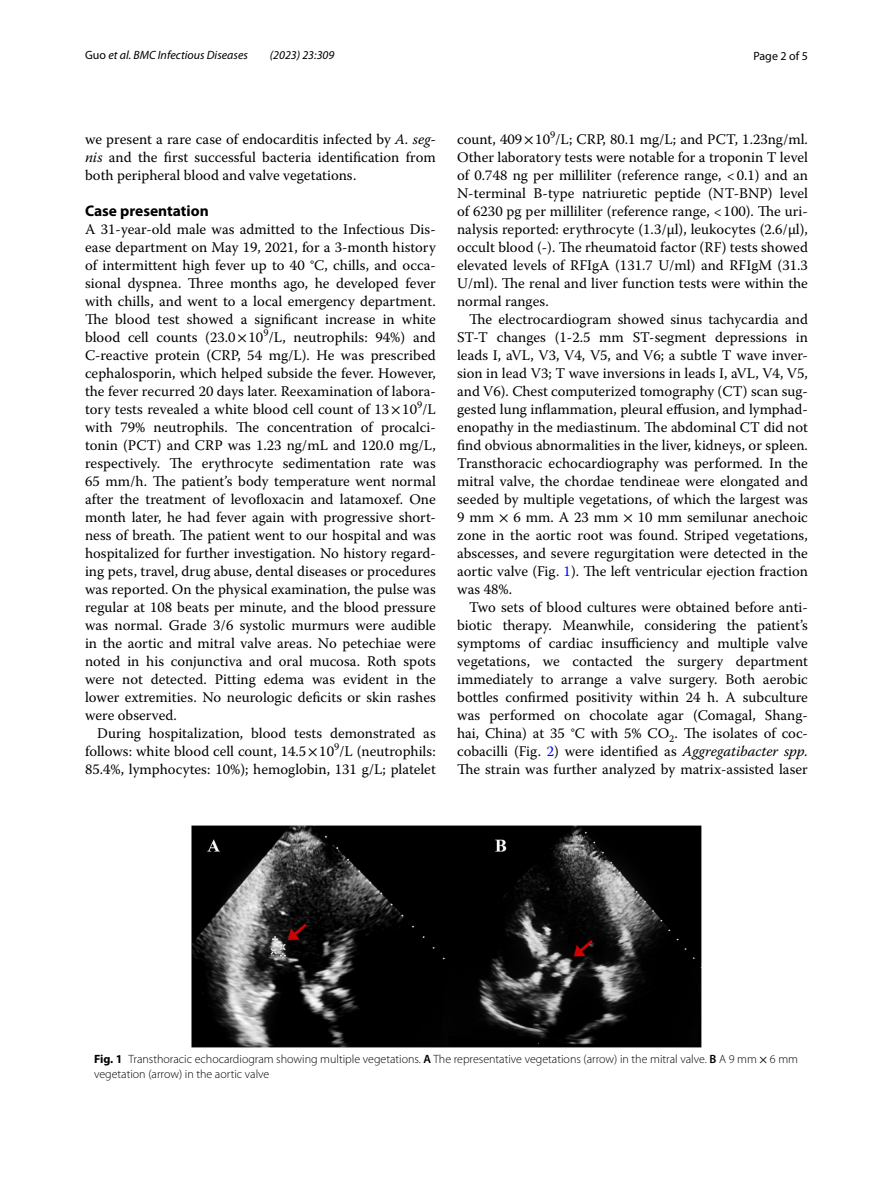
<style>
.page{position:relative;width:893px;height:1187px;background:#fff}
.page>*{position:absolute;margin:0;border:0;box-sizing:border-box;transform-origin:0 0}
.t1{font:700 15.45px "Myriad Pro";color:#000}
.t2{font:14.7px/18px "Warnock Pro";color:#000;text-align:justify}
.t3{font:300 12px/15px "Myriad Pro";color:#000}
.t4{font:italic 12px "Myriad Pro";color:#000}
.t5{font:12px "Myriad Pro";color:#000}
.s1{font-style:normal}
.s2{font-style:italic}
.s3{font-family:"STIX"}
.s4{color:#00f}
.s5{font-weight:700}
.s6{font-weight:600}
.s7{font-family:"STIX";font-weight:400}
</style>
<div class="page">
<img style="left:191px;top:825px;width:511px;height:222px">
<p class="t4" style="left:85px;top:48px;width:164px"><span class="s1">Guo</span> et al. BMC Infectious Diseases</p>
<p class="t4" style="left:270px;top:48px;width:66px">(2023) 23:309</p>
<p class="t5" style="left:753px;top:48px;width:56px">Page 2 of 5</p>
<p class="t2" style="left:85px;top:130px;width:352px">we present a rare case of endocarditis infected by <span class="s2">A. seg&shy;nis</span> and the first successful bacteria identification from both peripheral blood and valve vegetations.</p>
<p class="t1" style="left:85px;top:200px;width:125px">Case presentation</p>
<p class="t2" style="left:85px;top:220px;width:352px">A 31-year-old male was admitted to the Infectious Dis&shy;ease department on May 19, 2021, for a 3-month history of intermittent high fever up to 40 °C, chills, and occa&shy;sional dyspnea. Three months ago, he developed fever with chills, and went to a local emergency department.<br>The blood test showed a significant increase in white blood cell counts (23.0<span class="s3">×</span> -10<sup>9</sup>/L, neutrophils: 94%) and C-reactive protein (CRP, 54 mg/L). He was prescribed cephalosporin, which helped subside the fever. However, the fever recurred 20 days later. Reexamination of labora&shy;tory tests revealed a white blood cell count of 13<span class="s3">×</span> -10<sup>9</sup>/L with 79% neutrophils. The concentration of procalci&shy;tonin (PCT) and CRP was 1.23 ng/mL and 120.0 mg/L, respectively. The erythrocyte sedimentation rate was 65 mm/h. The patient’s body temperature went normal after the treatment of levofloxacin and latamoxef. One month later, he had fever again with progressive short&shy;ness of breath. The patient went to our hospital and was hospitalized for further investigation. No history regard&shy;ing pets, travel, drug abuse, dental diseases or procedures was reported. On the physical examination, the pulse was regular at 108 beats per minute, and the blood pressure was normal. Grade 3/6 systolic murmurs were audible in the aortic and mitral valve areas. No petechiae were noted in his conjunctiva and oral mucosa. Roth spots were not detected. Pitting edema was evident in the lower extremities. No neurologic deficits or skin rashes were observed.</p>
<p class="t2" style="left:85px;top:724px;width:352px;text-indent:12px">During hospitalization, blood tests demonstrated as follows: white blood cell count, 14.5<span class="s3">×</span> -10<sup>9</sup>/L (neutrophils:<br>85.4%, lymphocytes: 10%); hemoglobin, 131 g/L; platelet</p>
<p class="t2" style="left:457px;top:130px;width:352px">count, 409<span class="s3">×</span> -10<sup>9</sup>/L; CRP, 80.1 mg/L; and PCT, 1.23ng/ml.<br>Other laboratory tests were notable for a troponin T level of 0.748 ng per milliliter (reference range, &lt;0.1) and an N-terminal B-type natriuretic peptide (NT-BNP) level of 6230 pg per milliliter (reference range, &lt;100). The uri&shy;nalysis reported: erythrocyte (1.3/µl), leukocytes (2.6/µl), occult blood (-). The rheumatoid factor (RF) tests showed elevated levels of RFIgA (131.7 U/ml) and RFIgM (31.3<br>U/ml). The renal and liver function tests were within the normal ranges.</p>
<p class="t2" style="left:457px;top:310px;width:352px;text-indent:12px">The electrocardiogram showed sinus tachycardia and ST-T changes (1-2.5 mm ST-segment depressions in leads I, aVL, V3, V4, V5, and V6; a subtle T wave inver&shy;sion in lead V3; T wave inversions in leads I, aVL, V4, V5, and V6). Chest computerized tomography (CT) scan sug&shy;gested lung inflammation, pleural effusion, and lymphad&shy;enopathy in the mediastinum. The abdominal CT did not find obvious abnormalities in the liver, kidneys, or spleen.<br>Transthoracic echocardiography was performed. In the mitral valve, the chordae tendineae were elongated and seeded by multiple vegetations, of which the largest was 9 mm <span class="s3">×</span> 6 mm. A 23 mm <span class="s3">×</span> 10 mm semilunar anechoic zone in the aortic root was found. Striped vegetations, abscesses, and severe regurgitation were detected in the aortic valve (Fig. <span class="s4">1</span>). The left ventricular ejection fraction was 48%.</p>
<p class="t2" style="left:457px;top:598px;width:352px;text-indent:12px">Two sets of blood cultures were obtained before anti&shy;biotic therapy. Meanwhile, considering the patient’s symptoms of cardiac insufficiency and multiple valve vegetations, we contacted the surgery department immediately to arrange a valve surgery. Both aerobic bottles confirmed positivity within 24 h. A subculture was performed on chocolate agar (Comagal, Shang&shy;hai, China) at 35 °C with 5% CO<sub>2</sub>. The isolates of coc&shy;cobacilli (Fig. <span class="s4">2</span>) were identified as <span class="s2">Aggregatibacter spp.<br></span>The strain was further analyzed by matrix-assisted laser</p>
<p class="t3" style="left:94px;top:1051px;width:705px"><span class="s5">Fig. 1</span> Transthoracic echocardiogram showing multiple vegetations. <span class="s6">A</span> The representative vegetations (arrow) in the mitral valve. <span class="s6">B</span> A 9 mm <span class="s7">×</span> 6 mm vegetation (arrow) in the aortic valve</p>
</div>
